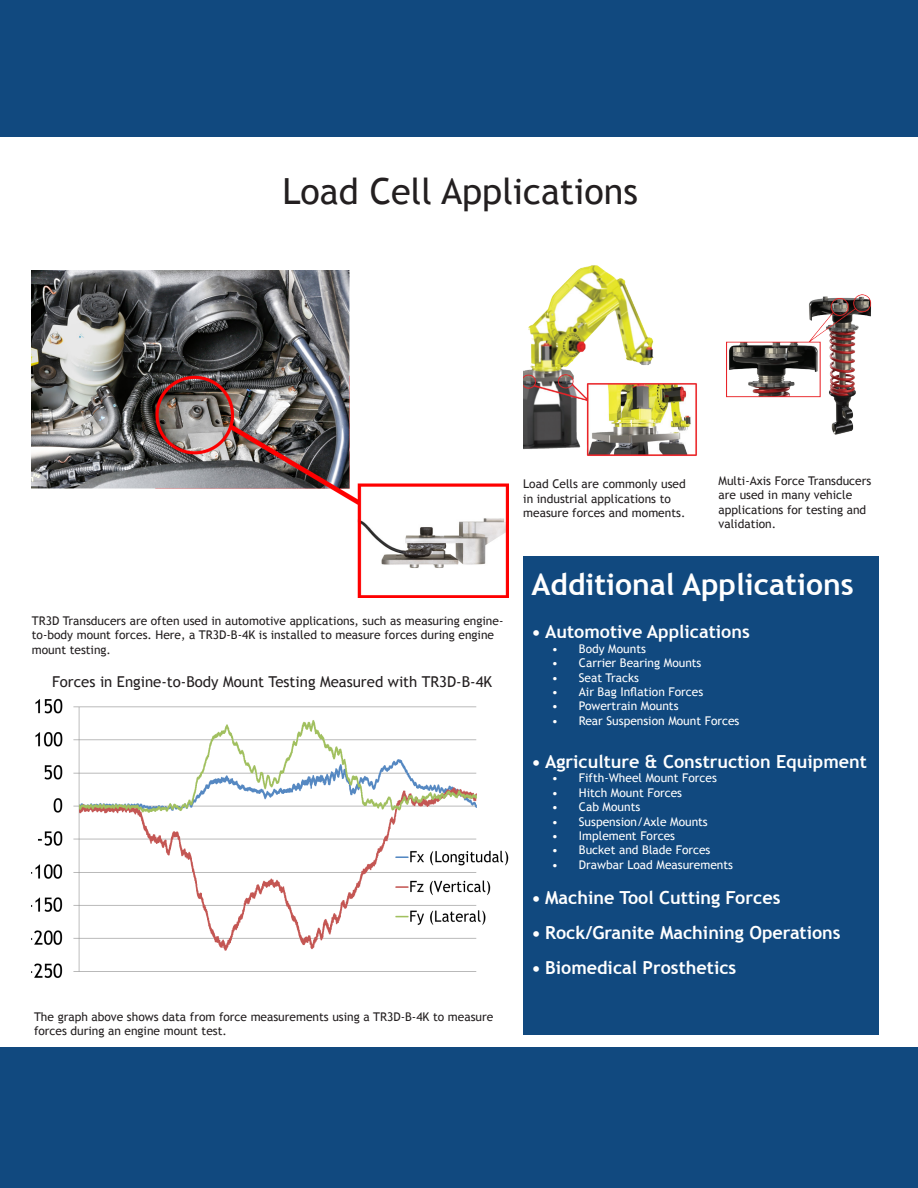
<style>
.page{position:relative;width:918px;height:1188px;background:#fff}
.page>*{position:absolute;margin:0;border:0;box-sizing:border-box;transform-origin:0 0}
.t1{font:36px "Trebuchet MS";color:#231f20}
.t2{font:700 30px "Trebuchet MS";color:#fff}
.t3{font:700 18px "Trebuchet MS";color:#fff}
.t4{font:15px "Trebuchet MS";color:#231f20}
.t5{font:12px/14.4px "Trebuchet MS";color:#231f20}
.t6{font:12px "Trebuchet MS";color:#fff}
</style>
<div class="page">
<img style="left:726px;top:294px;width:146px;height:141px">
<img style="left:32px;top:271px;width:476px;height:327px">
<div style="left:0;top:0;width:918px;height:136px;background:#11497f"></div>
<div style="left:0;top:1047px;width:918px;height:141px;background:#11497f"></div>
<img style="left:523px;top:265px;width:174px;height:191px">
<div style="left:523px;top:556px;width:356px;height:479px;background:#11497f"></div>
<img style="left:32px;top:698px;width:477px;height:280px">
<p class="t1" style="left:282px;top:170px;width:357px">Load Cell Applications</p>
<p class="t5" style="left:32px;top:614px;width:473px">TR3D Transducers are often used in automotive applications, such as measuring engine&shy;to-body mount forces. Here, a TR3D-B-4K is installed to measure forces during engine mount testing.</p>
<p class="t4" style="left:52px;top:673px;width:442px">Forces in Engine-to-Body Mount Testing Measured with TR3D-B-4K</p>
<p class="t5" style="left:34px;top:1010px;width:461px">The graph above shows data from force measurements using a TR3D-B-4K to measure forces during an engine mount test.</p>
<p class="t5" style="left:523px;top:477px;width:164px">Load Cells are commonly used in industrial applications to measure forces and moments.</p>
<p class="t5" style="left:719px;top:474px;width:154px">Multi-Axis Force Transducers are used in many vehicle applications for testing and validation.</p>
<p class="t2" style="left:532px;top:566px;width:324px">Additional Applications</p>
<p class="t3" style="left:532px;top:621px;width:220px">• Automotive Applications</p>
<p class="t6" style="left:552px;top:641px;width:96px">• Body Mounts</p>
<p class="t6" style="left:552px;top:656px;width:151px">• Carrier Bearing Mounts</p>
<p class="t6" style="left:552px;top:670px;width:89px">• Seat Tracks</p>
<p class="t6" style="left:552px;top:685px;width:153px">• Air Bag Inflation Forces</p>
<p class="t6" style="left:552px;top:699px;width:128px">• Powertrain Mounts</p>
<p class="t6" style="left:552px;top:713px;width:189px">• Rear Suspension Mount Forces</p>
<p class="t3" style="left:532px;top:750px;width:337px">• Agriculture &amp; Construction Equipment</p>
<p class="t6" style="left:552px;top:771px;width:167px">• Fifth-Wheel Mount Forces</p>
<p class="t6" style="left:552px;top:785px;width:132px">• Hitch Mount Forces</p>
<p class="t6" style="left:552px;top:800px;width:90px">• Cab Mounts</p>
<p class="t6" style="left:552px;top:814px;width:157px">• Suspension/Axle Mounts</p>
<p class="t6" style="left:552px;top:829px;width:125px">• Implement Forces</p>
<p class="t6" style="left:552px;top:843px;width:160px">• Bucket and Blade Forces</p>
<p class="t6" style="left:552px;top:857px;width:183px">• Drawbar Load Measurements</p>
<p class="t3" style="left:532px;top:886px;width:250px">• Machine Tool Cutting Forces</p>
<p class="t3" style="left:532px;top:921px;width:311px">• Rock/Granite Machining Operations</p>
<p class="t3" style="left:532px;top:956px;width:206px">• Biomedical Prosthetics</p>
</div>
